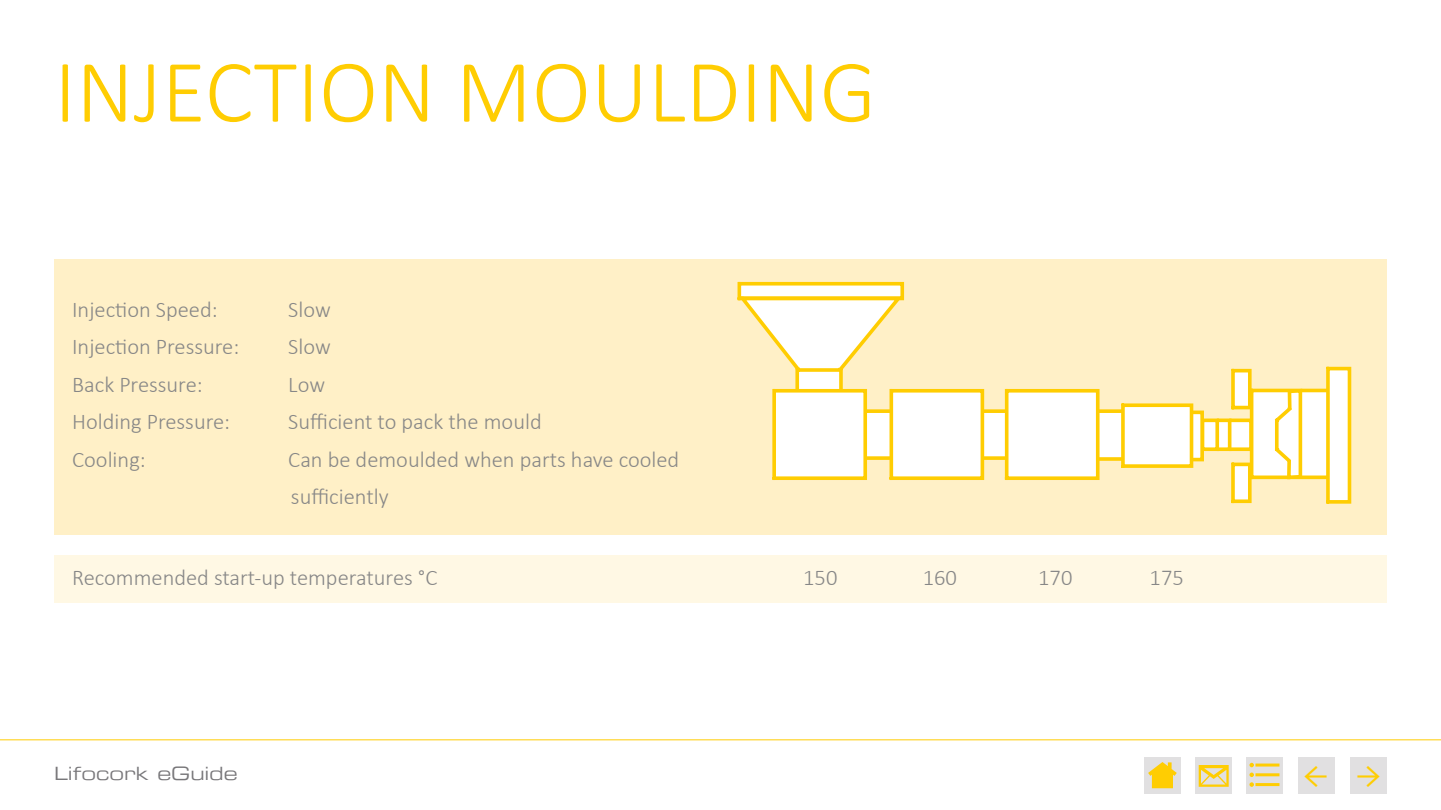
<style>
.page{position:relative;width:1441px;height:810px;background:#fff}
.page>*{position:absolute;margin:0;border:0;box-sizing:border-box;transform-origin:0 0}
.t1{font:300 90px "Calibri";color:#ffcd02}
.t2{font:37.5px "Minion Pro";color:#ffcd02}
.t3{font:300 22.5px/37.5px "Calibri";color:#878787}
.t4{font:18px "Eurostile Extended Two";color:#78777a}
</style>
<div class="page">
<div style="left:54px;top:555px;width:1332px;height:48px;background:#fff8e4"></div>
<div style="left:54px;top:259px;width:1332px;height:276px;background:#fff0c7"></div>
<svg style="left:737px;top:281px;width:615px;height:223px"></svg>
<hr style="left:0;top:739px;width:1440px;height:1px;background:#ffcd02">
<div style="left:1349px;top:757px;width:37px;height:37px;background:#e1e0e1"></div>
<div style="left:1246px;top:757px;width:37px;height:37px;background:#e1e0e1"></div>
<hr style="left:1255px;top:783px;width:24px;height:3px;background:#ffcd02">
<hr style="left:1255px;top:773px;width:24px;height:3px;background:#ffcd02">
<svg style="left:1249px;top:773px;width:4px;height:14px"></svg>
<hr style="left:1255px;top:764px;width:24px;height:3px;background:#ffcd02">
<svg style="left:1249px;top:763px;width:4px;height:4px"></svg>
<div style="left:1297px;top:757px;width:37px;height:37px;background:#e1e0e1"></div>
<div style="left:1195px;top:757px;width:37px;height:37px;background:#e1e0e1"></div>
<svg style="left:1198px;top:765px;width:30px;height:22px"></svg>
<div style="left:1144px;top:757px;width:37px;height:37px;background:#e1e0e1"></div>
<svg style="left:1148px;top:762px;width:28px;height:26px"></svg>
<h1 class="t1" style="left:54px;top:36px;width:823px">INJECTION MOULDING</h1>
<p class="t3" style="left:72px;top:290px;width:147px">Injection Speed:</p>
<p class="t3" style="left:288px;top:290px;width:44px">Slow</p>
<p class="t3" style="left:72px;top:328px;width:169px">Injection Pressure:</p>
<p class="t3" style="left:288px;top:328px;width:44px">Slow</p>
<p class="t3" style="left:72px;top:365px;width:132px">Back Pressure:</p>
<p class="t3" style="left:288px;top:365px;width:38px">Low</p>
<p class="t3" style="left:72px;top:403px;width:159px">Holding Pressure:</p>
<p class="t3" style="left:288px;top:403px;width:255px">Sufficient to pack the mould</p>
<p class="t3" style="left:72px;top:440px;width:75px">Cooling:</p>
<p class="t3" style="left:288px;top:440px;width:392px">Can be demoulded when parts have cooled sufficiently</p>
<p class="t3" style="left:72px;top:559px;width:367px">Recommended start-up temperatures °C</p>
<p class="t3" style="left:803px;top:559px;width:36px">150</p>
<p class="t3" style="left:922px;top:559px;width:36px">160</p>
<p class="t3" style="left:1038px;top:559px;width:36px">170</p>
<p class="t3" style="left:1149px;top:559px;width:36px">175</p>
<p class="t4" style="left:54px;top:761px;width:185px">Lifocork eGuide</p>
<h2 class="t2" style="left:1303px;top:749px;width:26px">←</h2>
</div>
